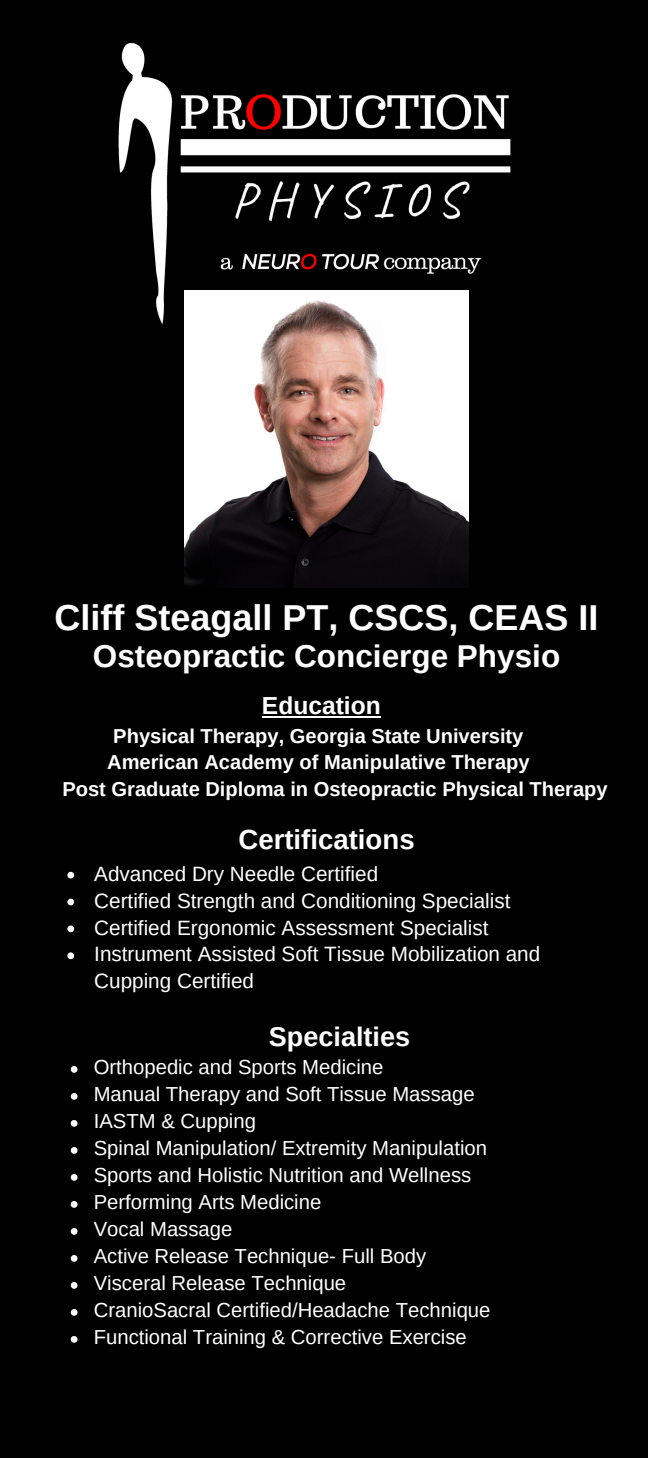
<style>
.page{position:relative;width:648px;height:1458px;background:#000}
.page>*{position:absolute;margin:0;border:0;box-sizing:border-box;transform-origin:0 0}
.t1{font:700 36px "Arimo";color:#fff}
.t2{font:700 31.5px "Arimo";color:#fff}
.t3{font:700 27.68px "Arimo";color:#fff}
.t4{font:700 27px "Arimo";color:#fff}
.t5{font:700 24.53px "Arimo";color:#fff}
.t6{font:20.7px/26.8px "Arimo";color:#fff}
.t7{font:20.25px "Arimo";color:#fff}
.t8{font:700 20.03px "Arimo";color:#fff}
</style>
<div class="page">
<img style="left:118px;top:42px;width:393px;height:363px">
<svg style="left:71px;top:1066px;width:7px;height:7px"></svg>
<svg style="left:71px;top:1093px;width:7px;height:7px"></svg>
<svg style="left:71px;top:1120px;width:7px;height:7px"></svg>
<svg style="left:71px;top:1147px;width:7px;height:7px"></svg>
<svg style="left:71px;top:1174px;width:7px;height:7px"></svg>
<svg style="left:71px;top:1201px;width:7px;height:7px"></svg>
<svg style="left:71px;top:1228px;width:7px;height:7px"></svg>
<svg style="left:71px;top:1255px;width:7px;height:7px"></svg>
<svg style="left:71px;top:1282px;width:7px;height:7px"></svg>
<svg style="left:71px;top:1309px;width:7px;height:7px"></svg>
<svg style="left:71px;top:1336px;width:7px;height:7px"></svg>
<svg style="left:67px;top:872px;width:7px;height:7px"></svg>
<svg style="left:67px;top:899px;width:7px;height:6px"></svg>
<svg style="left:67px;top:926px;width:7px;height:6px"></svg>
<svg style="left:67px;top:952px;width:7px;height:7px"></svg>
<hr style="left:262px;top:716px;width:119px;height:1px;background:#fff">
<img style="left:185px;top:291px;width:283px;height:297px">
<p class="t1" style="left:55px;top:598px;width:545px">Cliff Steagall PT, CSCS, CEAS II</p>
<p class="t2" style="left:93px;top:638px;width:469px">Osteopractic Concierge Physio</p>
<p class="t5" style="left:262px;top:692px;width:120px">Education</p>
<p class="t8" style="left:113px;top:724px;width:412px">Physical Therapy, Georgia State University</p>
<p class="t8" style="left:107px;top:751px;width:424px">American Academy of Manipulative Therapy</p>
<p class="t8" style="left:62px;top:778px;width:547px">Post Graduate Diploma in Osteopractic Physical Therapy</p>
<p class="t3" style="left:238px;top:824px;width:178px">Certifications</p>
<p class="t6" style="left:94px;top:860px;width:285px">Advanced Dry Needle Certified</p>
<p class="t6" style="left:94px;top:887px;width:418px">Certified Strength and Conditioning Specialist</p>
<p class="t6" style="left:94px;top:914px;width:396px">Certified Ergonomic Assessment Specialist</p>
<p class="t6" style="left:94px;top:941px;width:448px">Instrument Assisted Soft Tissue Mobilization and<br>Cupping Certified</p>
<p class="t4" style="left:269px;top:1021px;width:143px">Specialties</p>
<p class="t7" style="left:94px;top:1056px;width:291px">Orthopedic and Sports Medicine</p>
<p class="t7" style="left:94px;top:1083px;width:382px">Manual Therapy and Soft Tissue Massage</p>
<p class="t7" style="left:94px;top:1110px;width:164px">IASTM &amp; Cupping</p>
<p class="t7" style="left:94px;top:1137px;width:395px">Spinal Manipulation/ Extremity Manipulation</p>
<p class="t7" style="left:94px;top:1164px;width:379px">Sports and Holistic Nutrition and Wellness</p>
<p class="t7" style="left:94px;top:1191px;width:229px">Performing Arts Medicine</p>
<p class="t7" style="left:94px;top:1218px;width:140px">Vocal Massage</p>
<p class="t7" style="left:94px;top:1245px;width:334px">Active Release Technique- Full Body</p>
<p class="t7" style="left:94px;top:1272px;width:254px">Visceral Release Technique</p>
<p class="t7" style="left:94px;top:1299px;width:398px">CranioSacral Certified/Headache Technique</p>
<p class="t7" style="left:94px;top:1326px;width:375px">Functional Training &amp; Corrective Exercise</p>
</div>
